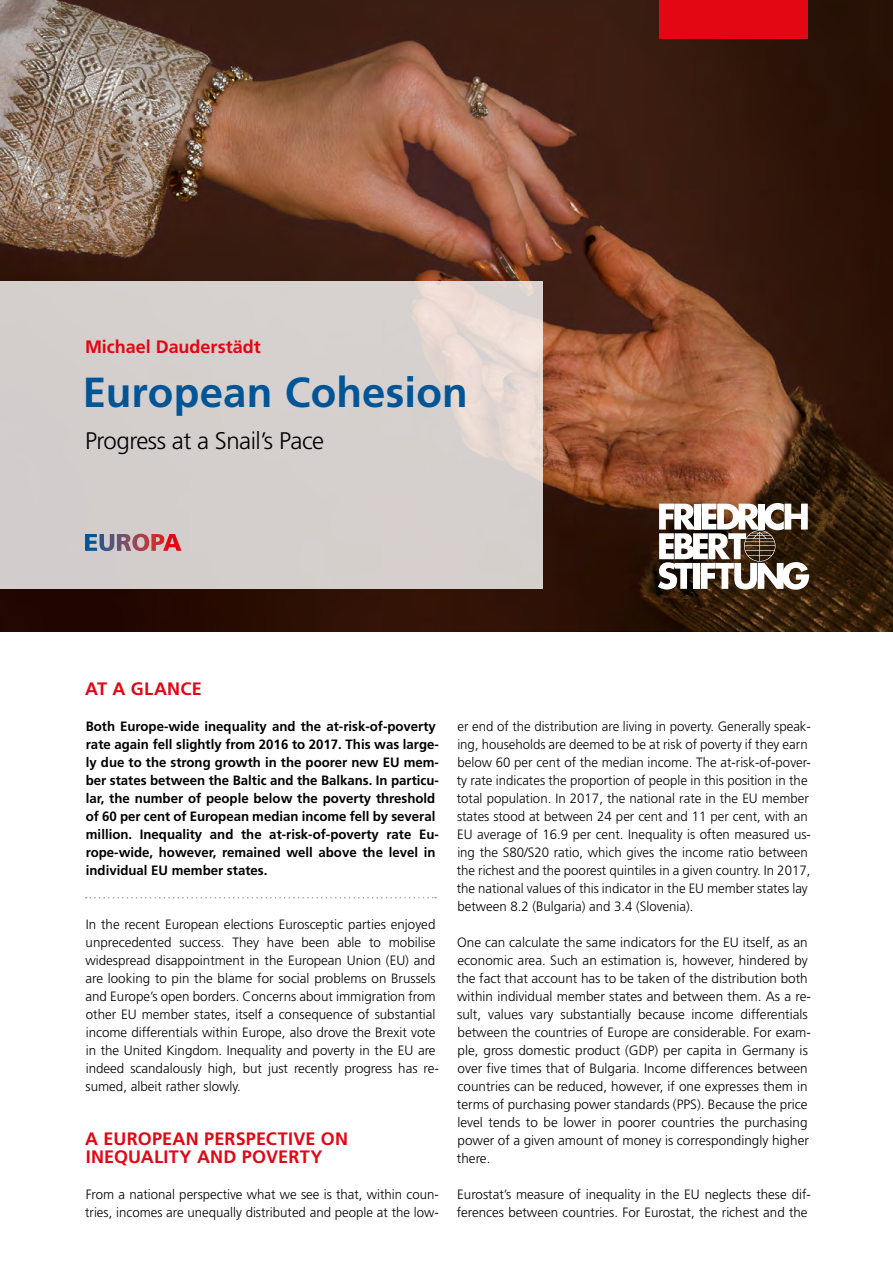
<style>
.page{position:relative;width:893px;height:1263px;background:#fff}
.page>*{position:absolute;margin:0;border:0;box-sizing:border-box;transform-origin:0 0}
.t1{font:700 42px "Frutiger LT Std";letter-spacing:.005em;color:#005597}
.t2{font:300 24px "Frutiger LT Std";letter-spacing:-.02em;color:#000}
.t3{font:700 18px/18px "Frutiger LT Std";letter-spacing:.01em;color:#e30613}
.t4{font:300 13.5px/18px "Frutiger LT Std";color:#000}
.t5{font:700 13.5px/18px "Frutiger LT Std";color:#000}
</style>
<div class="page">
<svg style="left:86px;top:897px;width:350px;height:1px"></svg>
<img style="left:0;top:0;width:893px;height:631px">
<div style="left:659px;top:0;width:149px;height:38px;background:#e30613"></div>
<svg style="left:0;top:281px;width:543px;height:308px;background:#d6d0cd"></svg>
<svg style="left:85px;top:534px;width:96px;height:17px;background:#a47a89"></svg>
<svg style="left:658px;top:503px;width:151px;height:87px"></svg>
<h3 class="t3" style="left:85px;top:338px;width:177px">Michael Dauderstädt</h3>
<h1 class="t1" style="left:83px;top:367px;width:386px">European Cohesion</h1>
<h2 class="t2" style="left:85px;top:427px;width:241px">Progress at a Snail’s Pace</h2>
<h3 class="t3" style="left:85px;top:680px;width:118px">AT A GLANCE</h3>
<p class="t5" style="left:86px;top:717px;width:355px">Both Europe-wide inequality and the at-risk-of-poverty rate again fell slightly from 2016 to 2017. This was large&shy;ly due to the strong growth in the poorer new EU mem&shy;ber states between the Baltic and the Balkans. In particu&shy;lar, the number of people below the poverty threshold of 60 per cent of European median income fell by several million. Inequality and the at-risk-of-poverty rate Eu&shy;rope-wide, however, remained well above the level in individual EU member states.</p>
<p class="t4" style="left:85px;top:916px;width:355px">In the recent European elections Eurosceptic parties enjoyed unprecedented success. They have been able to mobilise widespread disappointment in the European Union (EU) and are looking to pin the blame for social problems on Brussels and Europe’s open borders. Concerns about immigration from other EU member states, itself a consequence of substantial income differentials within Europe, also drove the Brexit vote in the United Kingdom. Inequality and poverty in the EU are indeed scandalously high, but just recently progress has re&shy;sumed, albeit rather slowly.</p>
<h3 class="t3" style="left:85px;top:1130px;width:264px">A EUROPEAN PERSPECTIVE ON<br>INEQUALITY AND POVERTY</h3>
<p class="t4" style="left:85px;top:1186px;width:355px">From a national perspective what we see is that, within coun&shy;tries, incomes are unequally distributed and people at the low-</p>
<p class="t4" style="left:457px;top:718px;width:356px">er end of the distribution are living in poverty. Generally speak&shy;ing, households are deemed to be at risk of poverty if they earn below 60 per cent of the median income. The at-risk-of-pover&shy;ty rate indicates the proportion of people in this position in the total population. In 2017, the national rate in the EU member states stood at between 24 per cent and 11 per cent, with an EU average of 16.9 per cent. Inequality is often measured us&shy;ing the S80/S20 ratio, which gives the income ratio between the richest and the poorest quintiles in a given country. In 2017, the national values of this indicator in the EU member states lay between 8.2 (Bulgaria) and 3.4 (Slovenia).</p>
<p class="t4" style="left:457px;top:934px;width:356px">One can calculate the same indicators for the EU itself, as an economic area. Such an estimation is, however, hindered by the fact that account has to be taken of the distribution both within individual member states and between them. As a re&shy;sult, values vary substantially because income differentials between the countries of Europe are considerable. For exam&shy;ple, gross domestic product (GDP) per capita in Germany is over five times that of Bulgaria. Income differences between countries can be reduced, however, if one expresses them in terms of purchasing power standards (PPS). Because the price level tends to be lower in poorer countries the purchasing power of a given amount of money is correspondingly higher there.</p>
<p class="t4" style="left:457px;top:1186px;width:356px">Eurostat’s measure of inequality in the EU neglects these dif&shy;ferences between countries. For Eurostat, the richest and the</p>
</div>
